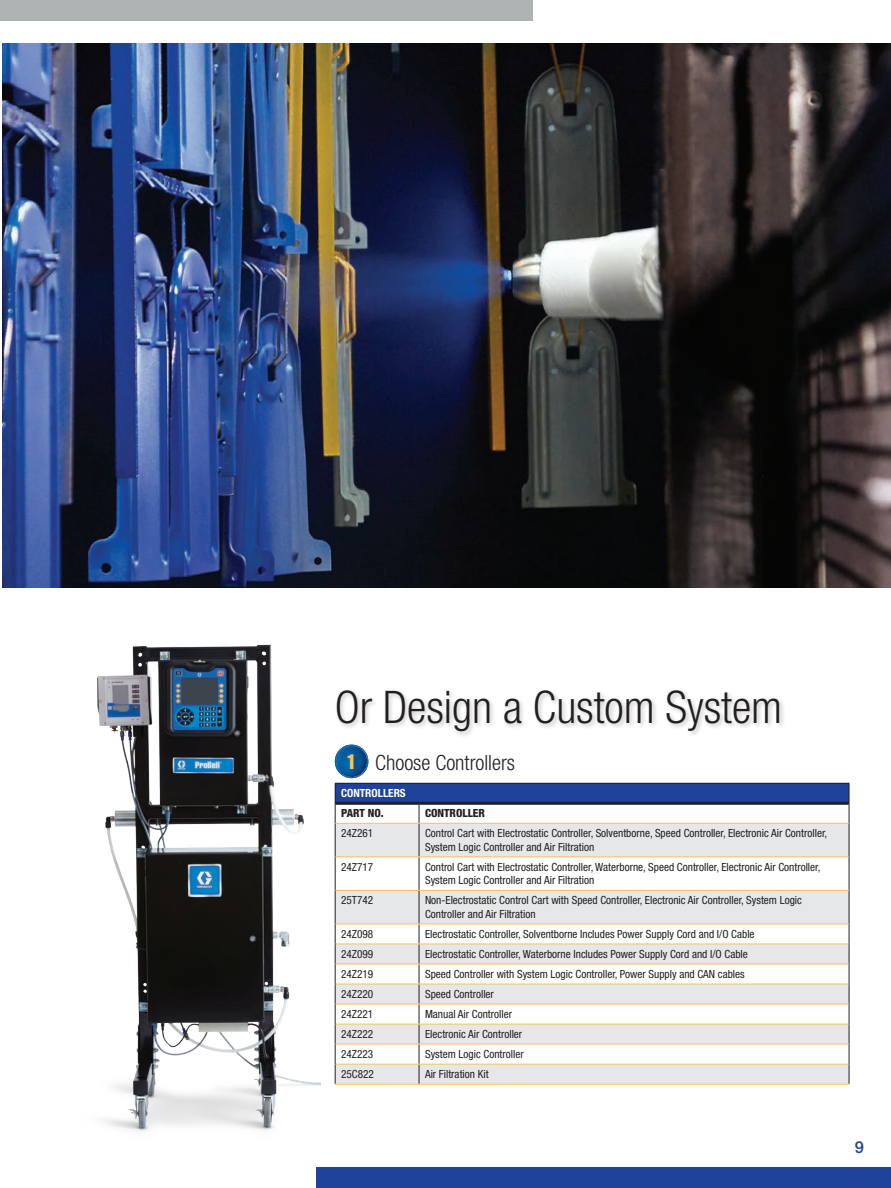
<style>
.page{position:relative;width:891px;height:1188px;background:#fff}
.page>*{position:absolute;margin:0;border:0;box-sizing:border-box;transform-origin:0 0}
.t1{font:300 condensed 45px "Helvetica Neue LT Std";color:#231f20}
.t2{font:300 condensed 21px "Helvetica Neue LT Std";color:#231f20}
.t3{font:500 16.5px "Helvetica Neue LT Std";color:#1f429a}
.t4{font:condensed 11.25px/13.5px "Helvetica Neue LT Std";color:#231f20}
.t5{font:800 condensed 11.25px "Helvetica Neue LT Std";color:#231f20}
.t6{font:700 condensed 11.25px "Helvetica Neue LT Std";color:#fff}
.s1{font-family:"Helvetica LT Std Comp";font-weight:400;font-stretch:normal;font-size:20.7px;color:#fdc056}
</style>
<div class="page">
<div style="left:0;top:0;width:532px;height:20px;background:#afb3b3"></div>
<div style="left:317px;top:1168px;width:574px;height:20px;background:#1f429a"></div>
<div style="left:335px;top:689px;width:451px;height:49px;background:#231f20;opacity:.25"></div>
<div style="left:335px;top:783px;width:514px;height:20px;background:#1f429a"></div>
<svg style="left:336px;top:824px;width:513px;height:260px;fill:#e6e7e9"></svg>
<hr style="left:335px;top:823px;width:1px;height:34px;background:#231f20">
<hr style="left:849px;top:823px;width:1px;height:34px;background:#231f20">
<hr style="left:335px;top:857px;width:1px;height:33px;background:#231f20">
<hr style="left:849px;top:857px;width:1px;height:33px;background:#231f20">
<hr style="left:335px;top:890px;width:1px;height:34px;background:#231f20">
<hr style="left:849px;top:890px;width:1px;height:34px;background:#231f20">
<svg style="left:335px;top:924px;width:1px;height:160px"></svg>
<svg style="left:849px;top:924px;width:1px;height:160px"></svg>
<svg style="left:419px;top:805px;width:1px;height:18px"></svg>
<hr style="left:419px;top:824px;width:1px;height:32px;background:#231f20">
<hr style="left:419px;top:857px;width:1px;height:33px;background:#231f20">
<hr style="left:419px;top:891px;width:1px;height:33px;background:#231f20">
<svg style="left:419px;top:925px;width:1px;height:159px"></svg>
<hr style="left:336px;top:823px;width:83px;height:1px;background:#fdc056">
<hr style="left:419px;top:823px;width:430px;height:1px;background:#fdc056">
<hr style="left:336px;top:856px;width:83px;height:1px;background:#fdc056">
<hr style="left:419px;top:856px;width:430px;height:1px;background:#fdc056">
<hr style="left:336px;top:890px;width:83px;height:1px;background:#fdc056">
<hr style="left:419px;top:890px;width:430px;height:1px;background:#fdc056">
<hr style="left:336px;top:924px;width:83px;height:1px;background:#fdc056">
<hr style="left:419px;top:924px;width:430px;height:1px;background:#fdc056">
<hr style="left:336px;top:944px;width:83px;height:1px;background:#fdc056">
<hr style="left:419px;top:944px;width:430px;height:1px;background:#fdc056">
<hr style="left:336px;top:964px;width:83px;height:1px;background:#fdc056">
<hr style="left:419px;top:964px;width:430px;height:1px;background:#fdc056">
<hr style="left:336px;top:984px;width:83px;height:1px;background:#fdc056">
<hr style="left:419px;top:984px;width:430px;height:1px;background:#fdc056">
<hr style="left:336px;top:1004px;width:83px;height:1px;background:#fdc056">
<hr style="left:419px;top:1004px;width:430px;height:1px;background:#fdc056">
<hr style="left:336px;top:1024px;width:83px;height:1px;background:#fdc056">
<hr style="left:419px;top:1024px;width:430px;height:1px;background:#fdc056">
<hr style="left:336px;top:1044px;width:83px;height:1px;background:#fdc056">
<hr style="left:419px;top:1044px;width:430px;height:1px;background:#fdc056">
<hr style="left:336px;top:1064px;width:83px;height:1px;background:#fdc056">
<hr style="left:419px;top:1064px;width:430px;height:1px;background:#fdc056">
<hr style="left:335px;top:1084px;width:84px;height:1px;background:#fdc056">
<hr style="left:419px;top:1084px;width:430px;height:1px;background:#fdc056">
<hr style="left:335px;top:783px;width:84px;height:1px;background:#231f20">
<hr style="left:419px;top:783px;width:430px;height:1px;background:#231f20">
<svg style="left:849px;top:784px;width:1px;height:39px"></svg>
<hr style="left:336px;top:802px;width:83px;height:3px;background:#231f20">
<hr style="left:419px;top:802px;width:430px;height:3px;background:#231f20">
<img style="left:97px;top:644px;width:224px;height:487px">
<svg style="left:334px;top:744px;width:37px;height:79px"></svg>
<img style="left:334px;top:745px;width:37px;height:35px">
<div style="left:347px;top:753px;width:15px;height:23px;background:#231f20;opacity:.42"></div>
<img style="left:2px;top:43px;width:889px;height:545px">
<h1 class="t1" style="left:335px;top:682px;width:449px">Or Design a Custom System</h1>
<h2 class="t2" style="left:347px;top:750px;width:170px"><span class="s1">1</span> Choose Controllers</h2>
<p class="t6" style="left:341px;top:786px;width:66px">CONTROLLERS</p>
<p class="t5" style="left:341px;top:806px;width:44px">PART NO.</p>
<p class="t5" style="left:425px;top:806px;width:61px">CONTROLLER</p>
<p class="t4" style="left:341px;top:827px;width:34px">24Z261</p>
<p class="t4" style="left:425px;top:827px;width:404px">Control Cart with Electrostatic Controller, Solventborne, Speed Controller, Electronic Air Controller,<br>System Logic Controller and Air Filtration</p>
<p class="t4" style="left:341px;top:860px;width:34px">24Z717</p>
<p class="t4" style="left:425px;top:860px;width:397px">Control Cart with Electrostatic Controller, Waterborne, Speed Controller, Electronic Air Controller,<br>System Logic Controller and Air Filtration</p>
<p class="t4" style="left:341px;top:894px;width:34px">25T742</p>
<p class="t4" style="left:425px;top:894px;width:378px">Non-Electrostatic Control Cart with Speed Controller, Electronic Air Controller, System Logic<br>Controller and Air Filtration</p>
<p class="t4" style="left:341px;top:927px;width:34px">24Z098</p>
<p class="t4" style="left:425px;top:927px;width:331px">Electrostatic Controller, Solventborne Includes Power Supply Cord and I/O Cable</p>
<p class="t4" style="left:341px;top:947px;width:34px">24Z099</p>
<p class="t4" style="left:425px;top:947px;width:324px">Electrostatic Controller, Waterborne Includes Power Supply Cord and I/O Cable</p>
<p class="t4" style="left:341px;top:967px;width:34px">24Z219</p>
<p class="t4" style="left:425px;top:967px;width:321px">Speed Controller with System Logic Controller, Power Supply and CAN cables</p>
<p class="t4" style="left:341px;top:987px;width:34px">24Z220</p>
<p class="t4" style="left:425px;top:987px;width:70px">Speed Controller</p>
<p class="t4" style="left:341px;top:1007px;width:34px">24Z221</p>
<p class="t4" style="left:425px;top:1007px;width:89px">Manual Air Controller</p>
<p class="t4" style="left:341px;top:1027px;width:34px">24Z222</p>
<p class="t4" style="left:425px;top:1027px;width:99px">Electronic Air Controller</p>
<p class="t4" style="left:341px;top:1047px;width:34px">24Z223</p>
<p class="t4" style="left:425px;top:1047px;width:100px">System Logic Controller</p>
<p class="t4" style="left:341px;top:1067px;width:34px">25C822</p>
<p class="t4" style="left:425px;top:1067px;width:65px">Air Filtration Kit</p>
<h3 class="t3" style="left:855px;top:1137px;width:11px">9</h3>
</div>
